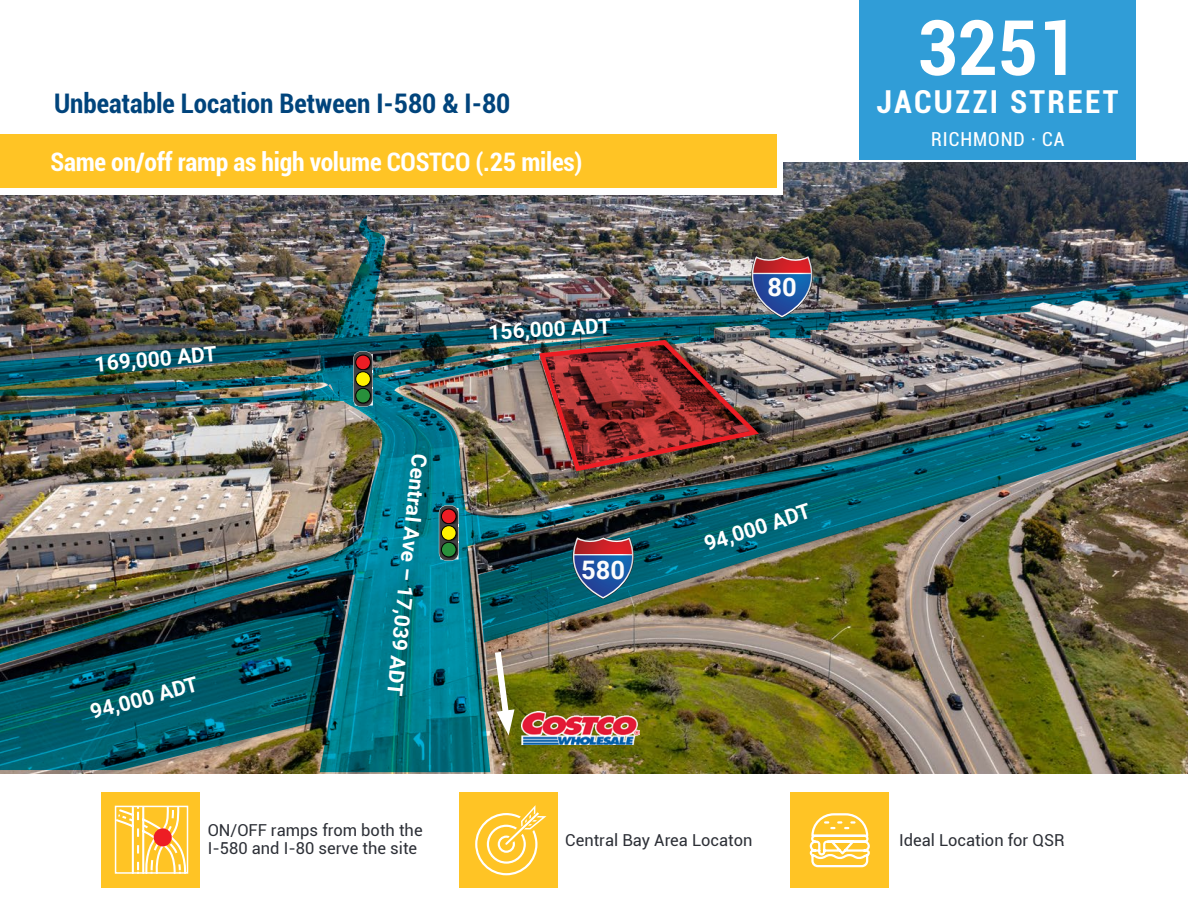
<style>
.page{position:relative;width:1188px;height:918px;background:#fff}
.page>*{position:absolute;margin:0;border:0;box-sizing:border-box;transform-origin:0 0}
.t1{font:700 condensed 76.5px "Roboto";color:#fff}
.t2{font:700 condensed 31.65px "Roboto";letter-spacing:.075em;color:#fff}
.t3{font:700 condensed 27px "Roboto";color:#00447c}
.t4{font:700 condensed 25.5px "Roboto";letter-spacing:-.01em;color:#fff}
.t5{font:700 25.5px "Roboto";color:#fcfcfc}
.t6{font:700 21px "Roboto";color:#fff}
.t7{font:condensed 19.35px "Roboto";letter-spacing:.05em;color:#fff}
.Regular_body{font:16.5px/18px "Roboto";color:#2c2f36}
</style>
<div class="page">
<div style="left:860px;top:0;width:276px;height:160px;background:#309dd7"></div>
<img style="left:0;top:162px;width:1188px;height:611px">
<img style="left:0;top:215px;width:1188px;height:557px">
<img style="left:751px;top:255px;width:63px;height:64px">
<svg style="left:572px;top:536px;width:63px;height:64px;background:#475880"></svg>
<div style="left:459px;top:792px;width:99px;height:96px;background:#ffc425"></div>
<svg style="left:475px;top:805px;width:72px;height:70px"></svg>
<div style="left:790px;top:792px;width:99px;height:96px;background:#ffc425"></div>
<svg style="left:809px;top:813px;width:61px;height:55px"></svg>
<div style="left:102px;top:792px;width:98px;height:96px;background:#ffc425"></div>
<svg style="left:114px;top:805px;width:74px;height:69px"></svg>
<div style="left:154px;top:828px;width:18px;height:18px;background:#ed1d24;border-radius:50%"></div>
<div style="left:115px;top:806px;width:73px;height:68px;border:2px solid #fff"></div>
<img style="left:536px;top:336px;width:228px;height:138px">
<img style="left:491px;top:646px;width:24px;height:89px">
<img style="left:522px;top:712px;width:117px;height:32px">
<div style="left:0;top:130px;width:782px;height:64px;background:#fff"></div>
<div style="left:0;top:134px;width:777px;height:54px;background:#ffc425"></div>
<svg style="left:439px;top:505px;width:20px;height:56px"></svg>
<div style="left:441px;top:542px;width:15px;height:15px;background:#28903b;border-radius:50%"></div>
<div style="left:441px;top:542px;width:15px;height:15px;border:1px solid #000;border-radius:50%"></div>
<svg style="left:353px;top:351px;width:21px;height:56px"></svg>
<div style="left:356px;top:388px;width:14px;height:15px;background:#28903b;border-radius:50%"></div>
<div style="left:356px;top:388px;width:15px;height:15px;border:1px solid #000;border-radius:50%"></div>
<p class="t3" style="left:54px;top:84px;width:458px">Unbeatable Location Between I-580 &amp; I-80</p>
<p class="t4" style="left:51px;top:144px;width:533px">Same on/off ramp as high volume COSTCO (.25 miles)</p>
<p class="t6" style="left:93px;top:349px;width:124px;rotate:-5deg">169,000 ADT</p>
<p class="t6" style="left:87px;top:698px;width:112px;rotate:-15deg">94,000 ADT</p>
<p class="t6" style="left:435px;top:456px;width:245px;rotate:96deg">Central Ave – 17,039 ADT</p>
<p class="t6" style="left:488px;top:317px;width:124px;rotate:-3deg">156,000 ADT</p>
<h3 class="t5" style="left:581px;top:552px;width:45px">580</h3>
<h3 class="t5" style="left:767px;top:269px;width:31px">80</h3>
<h1 class="t1" style="left:917px;top:-6px;width:162px">3251</h1>
<h2 class="t2" style="left:877px;top:80px;width:243px">JACUZZI STREET</h2>
<p class="t7" style="left:931px;top:126px;width:135px">RICHMOND · CA</p>
<p class="t6" style="left:700px;top:530px;width:112px;rotate:-18deg">94,000 ADT</p>
<p class="Regular_body" style="left:208px;top:820px;width:216px">ON/OFF ramps from both the<br>I-580 and I-80 serve the site</p>
<p class="Regular_body" style="left:565px;top:830px;width:189px">Central Bay Area Locaton</p>
<p class="Regular_body" style="left:899px;top:830px;width:167px">Ideal Location for QSR</p>
</div>
